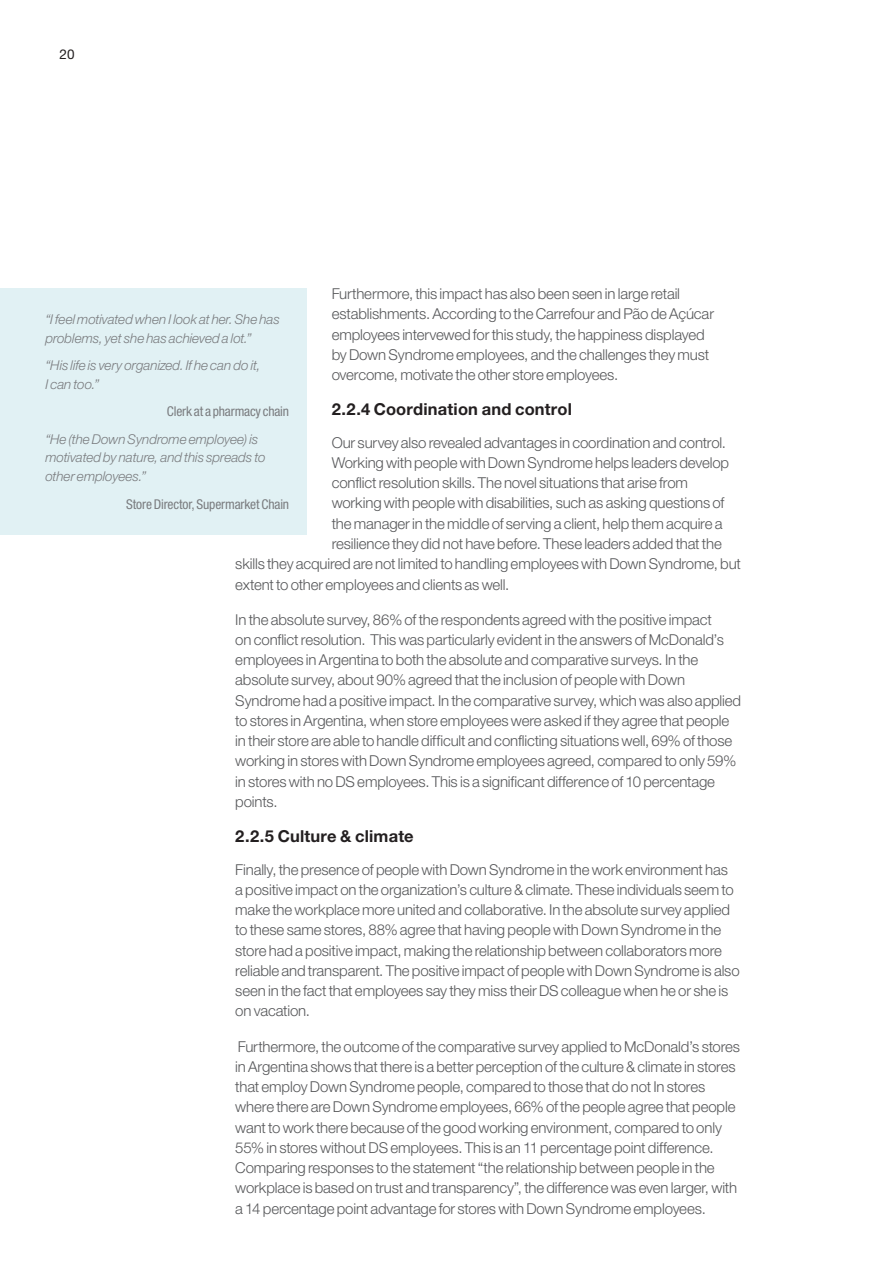
<style>
.page{position:relative;width:893px;height:1263px;background:#fff}
.page>*{position:absolute;margin:0;border:0;box-sizing:border-box;transform-origin:0 0}
.Body_Sub{font:700 16.5px "Helvetica Neue LT Std";letter-spacing:.01em;color:#231f20}
.Body{font:300 15px/20.2px "Helvetica Neue LT Std";letter-spacing:-.01em;color:#57585a}
.BOX{font:italic 300 13.5px/18.8px "Helvetica Neue LT Std";letter-spacing:-.01em;color:#7a7c7f}
.box_assinat{font:condensed 13.5px "Helvetica Neue LT Std";letter-spacing:-.01em;color:#7a7c7f}
.t1{font:13.5px "Helvetica Neue LT Std";color:#231f20}
</style>
<div class="page">
<div style="left:0;top:288px;width:306px;height:247px;background:#e1f1f4"></div>
<p class="t1" style="left:60px;top:46px;width:17px">20</p>
<p class="Body" style="left:332px;top:283px;width:384px">Furthermore, this impact has also been seen in large retail establishments. According to the Carrefour and Pão de Açúcar employees intervewed for this study, the happiness displayed by Down Syndrome employees, and the challenges they must overcome, motivate the other store employees.</p>
<p class="Body_Sub" style="left:332px;top:399px;width:242px">2.2.4 Coordination and control</p>
<p class="Body" style="left:332px;top:432px;width:396px">Our survey also revealed advantages in coordination and control.</p>
<p class="Body" style="left:332px;top:452px;width:399px">Working with people with Down Syndrome helps leaders develop</p>
<p class="Body" style="left:332px;top:472px;width:358px">conflict resolution skills. The novel situations that arise from</p>
<p class="Body" style="left:332px;top:493px;width:394px">working with people with disabilities, such as asking questions of</p>
<p class="Body" style="left:332px;top:513px;width:392px">the manager in the middle of serving a client, help them acquire a</p>
<p class="Body" style="left:332px;top:533px;width:392px">resilience they did not have before. These leaders added that the</p>
<p class="Body" style="left:235px;top:553px;width:507px">skills they acquired are not limited to handling employees with Down Syndrome, but</p>
<p class="Body" style="left:235px;top:574px;width:276px">extent to other employees and clients as well.</p>
<p class="Body" style="left:235px;top:609px;width:507px">In the absolute survey, 86% of the respondents agreed with the positive impact<br>on conflict resolution. This was particularly evident in the answers of McDonald’s employees in Argentina to both the absolute and comparative surveys. In the absolute survey, about 90% agreed that the inclusion of people with Down Syndrome had a positive impact. In the comparative survey, which was also applied to stores in Argentina, when store employees were asked if they agree that people in their store are able to handle difficult and conflicting situations well, 69% of those working in stores with Down Syndrome employees agreed, compared to only 59% in stores with no DS employees. This is a significant difference of 10 percentage points.</p>
<p class="Body_Sub" style="left:235px;top:825px;width:180px">2.2.5 Culture &amp; climate</p>
<p class="Body" style="left:235px;top:859px;width:506px">Finally, the presence of people with Down Syndrome in the work environment has<br>a positive impact on the organization’s culture &amp; climate. These individuals seem to make the workplace more united and collaborative. In the absolute survey applied to these same stores, 88% agree that having people with Down Syndrome in the store had a positive impact, making the relationship between collaborators more reliable and transparent. The positive impact of people with Down Syndrome is also seen in the fact that employees say they miss their DS colleague when he or she is on vacation.</p>
<p class="Body" style="left:235px;top:1036px;width:506px">Furthermore, the outcome of the comparative survey applied to McDonald’s stores in Argentina shows that there is a better perception of the culture &amp; climate in stores that employ Down Syndrome people, compared to those that do not In stores where there are Down Syndrome employees, 66% of the people agree that people want to work there because of the good working environment, compared to only 55% in stores without DS employees. This is an 11 percentage point difference.<br>Comparing responses to the statement “the relationship between people in the workplace is based on trust and transparency”, the difference was even larger, with a 14 percentage point advantage for stores with Down Syndrome employees.</p>
<p class="BOX" style="left:45px;top:310px;width:236px">“I feel motivated when I look at her. She has problems, yet she has achieved a lot.”</p>
<p class="BOX" style="left:45px;top:356px;width:217px">“His life is very organized. If he can do it,<br>I can too.”</p>
<p class="box_assinat" style="left:167px;top:404px;width:124px">Clerk at a pharmacy chain</p>
<p class="BOX" style="left:45px;top:429px;width:222px">“He (the Down Syndrome employee) is motivated by nature, and this spreads to other employees.”</p>
<p class="box_assinat" style="left:126px;top:496px;width:165px">Store Director, Supermarket Chain</p>
</div>
